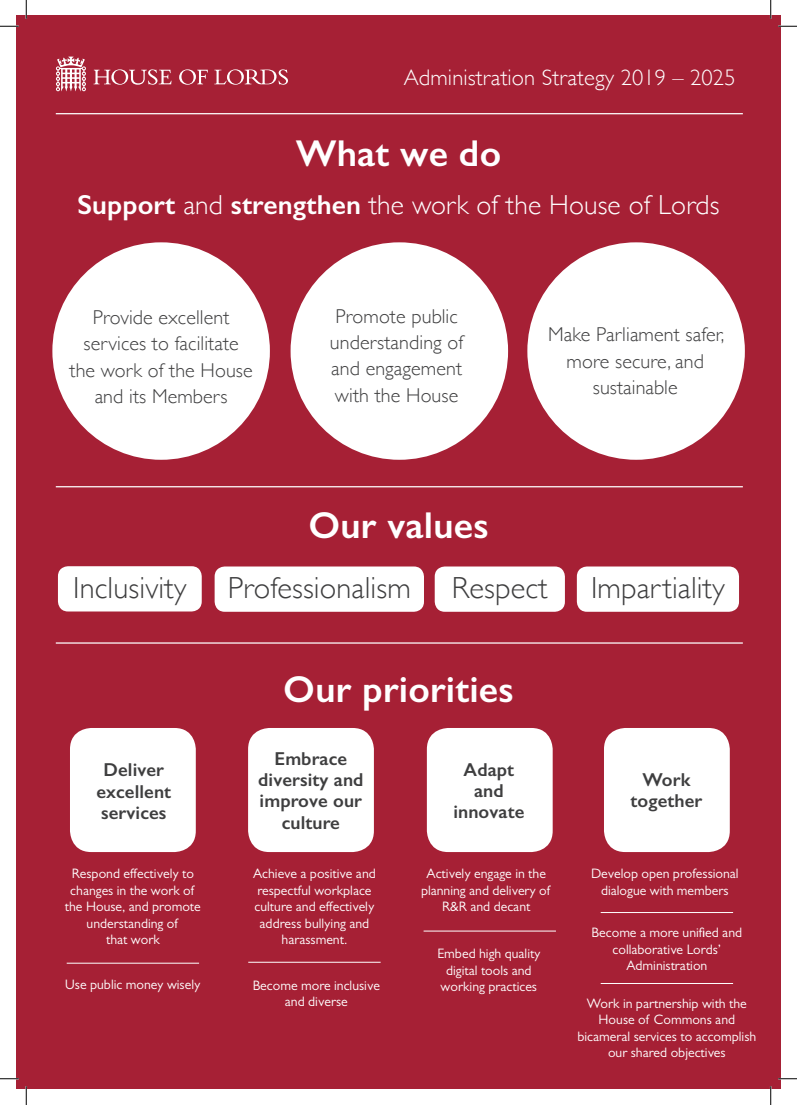
<style>
.page{position:relative;width:797px;height:1105px;background:#fff}
.page>*{position:absolute;margin:0;border:0;box-sizing:border-box;transform-origin:0 0}
.Newsletter_date_i{font:600 37.5px "Gill Sans";letter-spacing:.005em;color:#fff}
.Newsletter_date_i-2{font:300 30.5px "Gill Sans";letter-spacing:.005em;color:#3e3e3f}
.Newsletter_date_i-3{font:300 27.5px "Gill Sans";letter-spacing:.005em;color:#fff}
.Newsletter_date_i-4{font:300 22.5px "Gill Sans";letter-spacing:.005em;color:#fff}
.Newsletter_date_i-5{font:300 20px/26.2px "Gill Sans";letter-spacing:.005em;color:#3e3e3f;text-align:center}
.Newsletter_date_i-6{font:600 18.75px/21.2px "Gill Sans";letter-spacing:.005em;color:#3e3e3f;text-align:center}
.t1{font:13.75px/16.5px "Gill Sans";color:#fff;text-align:center}
.s1{font-weight:600}
</style>
<div class="page">
<div style="left:17px;top:16px;width:764px;height:1073px;background:#a62035"></div>
<div style="left:215px;top:566px;width:209px;height:46px;background:#fff;border-radius:10px"></div>
<div style="left:435px;top:566px;width:130px;height:46px;background:#fff;border-radius:10px"></div>
<div style="left:577px;top:566px;width:162px;height:46px;background:#fff;border-radius:10px"></div>
<div style="left:58px;top:566px;width:144px;height:45px;background:#fff;border-radius:10px"></div>
<hr style="left:56px;top:486px;width:686px;height:1px;background:#fff">
<hr style="left:56px;top:642px;width:686px;height:2px;background:#fff">
<hr style="left:56px;top:113px;width:686px;height:1px;background:#fff">
<svg style="left:214px;top:69px;width:74px;height:16px"></svg>
<svg style="left:93px;top:69px;width:78px;height:16px"></svg>
<svg style="left:179px;top:69px;width:29px;height:16px"></svg>
<svg style="left:56px;top:57px;width:30px;height:34px"></svg>
<div style="left:52px;top:242px;width:218px;height:218px;background:#fff;border-radius:50%"></div>
<div style="left:290px;top:242px;width:218px;height:218px;background:#fff;border-radius:50%"></div>
<div style="left:527px;top:242px;width:218px;height:218px;background:#fff;border-radius:50%"></div>
<div style="left:70px;top:728px;width:126px;height:124px;background:#fff;border-radius:21px"></div>
<div style="left:248px;top:728px;width:126px;height:124px;background:#fff;border-radius:21px"></div>
<div style="left:427px;top:728px;width:125px;height:124px;background:#fff;border-radius:21px"></div>
<div style="left:604px;top:728px;width:125px;height:124px;background:#fff;border-radius:21px"></div>
<hr style="left:67px;top:963px;width:132px;height:1px;background:#fff">
<hr style="left:248px;top:962px;width:132px;height:1px;background:#fff">
<hr style="left:423px;top:930px;width:133px;height:1px;background:#fff">
<hr style="left:600px;top:912px;width:133px;height:1px;background:#fff">
<hr style="left:600px;top:983px;width:133px;height:1px;background:#fff">
<svg style="left:0;top:25px;width:19px;height:2px"></svg>
<svg style="left:778px;top:25px;width:19px;height:2px"></svg>
<svg style="left:0;top:1078px;width:19px;height:1px"></svg>
<svg style="left:778px;top:1078px;width:19px;height:1px"></svg>
<svg style="left:25px;top:0;width:2px;height:19px"></svg>
<svg style="left:25px;top:1086px;width:2px;height:19px"></svg>
<svg style="left:770px;top:0;width:1px;height:19px"></svg>
<svg style="left:770px;top:1086px;width:1px;height:19px"></svg>
<p class="Newsletter_date_i-4" style="left:404px;top:60px;width:333px">Administration Strategy 2019 – 2025</p>
<p class="Newsletter_date_i" style="left:296px;top:131px;width:207px">What we do</p>
<p class="Newsletter_date_i-3" style="left:77px;top:183px;width:643px"><span class="s1">Support</span> and <span class="s1">strengthen</span> the work of the House of Lords</p>
<p class="Newsletter_date_i-5" style="left:70px;top:303px;width:185px">Provide excellent services to facilitate the work of the House and its Members</p>
<p class="Newsletter_date_i-5" style="left:330px;top:302px;width:135px;text-align:left">Promote public understanding of and engagement with the House</p>
<p class="Newsletter_date_i" style="left:308px;top:502px;width:181px">Our values</p>
<p class="Newsletter_date_i-5" style="left:548px;top:321px;width:178px">Make Parliament safer, more secure, and sustainable</p>
<p class="Newsletter_date_i-2" style="left:73px;top:563px;width:115px">Inclusivity</p>
<p class="Newsletter_date_i-2" style="left:228px;top:564px;width:185px">Professionalism</p>
<p class="Newsletter_date_i-2" style="left:452px;top:564px;width:97px">Respect</p>
<p class="Newsletter_date_i-2" style="left:591px;top:564px;width:135px">Impartiality</p>
<p class="Newsletter_date_i-6" style="left:96px;top:759px;width:76px">Deliver excellent services</p>
<p class="Newsletter_date_i" style="left:283px;top:666px;width:232px">Our priorities</p>
<p class="Newsletter_date_i-6" style="left:258px;top:748px;width:107px">Embrace diversity and improve our culture</p>
<p class="Newsletter_date_i-6" style="left:453px;top:758px;width:72px">Adapt and innovate</p>
<p class="Newsletter_date_i-6" style="left:630px;top:769px;width:73px">Work together</p>
<p class="t1" style="left:65px;top:865px;width:137px">Respond effectively to changes in the work of the House, and promote understanding of<br>that work</p>
<p class="t1" style="left:253px;top:865px;width:124px">Achieve a positive and respectful workplace culture and effectively address bullying and harassment.</p>
<p class="t1" style="left:421px;top:865px;width:130px">Actively engage in the planning and delivery of<br>R&amp;R and decant</p>
<p class="t1" style="left:591px;top:865px;width:149px">Develop open professional dialogue with members</p>
<p class="t1" style="left:591px;top:924px;width:152px">Become a more unified and collaborative Lords’<br>Administration</p>
<p class="t1" style="left:577px;top:995px;width:180px">Work in partnership with the<br>House of Commons and bicameral services to accomplish our shared objectives</p>
<p class="t1" style="left:437px;top:945px;width:104px">Embed high quality digital tools and</p>
<p class="t1" style="left:65px;top:976px;width:137px">Use public money wisely</p>
<p class="t1" style="left:253px;top:977px;width:129px">Become more inclusive</p>
<p class="t1" style="left:440px;top:978px;width:98px">working practices</p>
<p class="t1" style="left:285px;top:993px;width:64px">and diverse</p>
</div>
